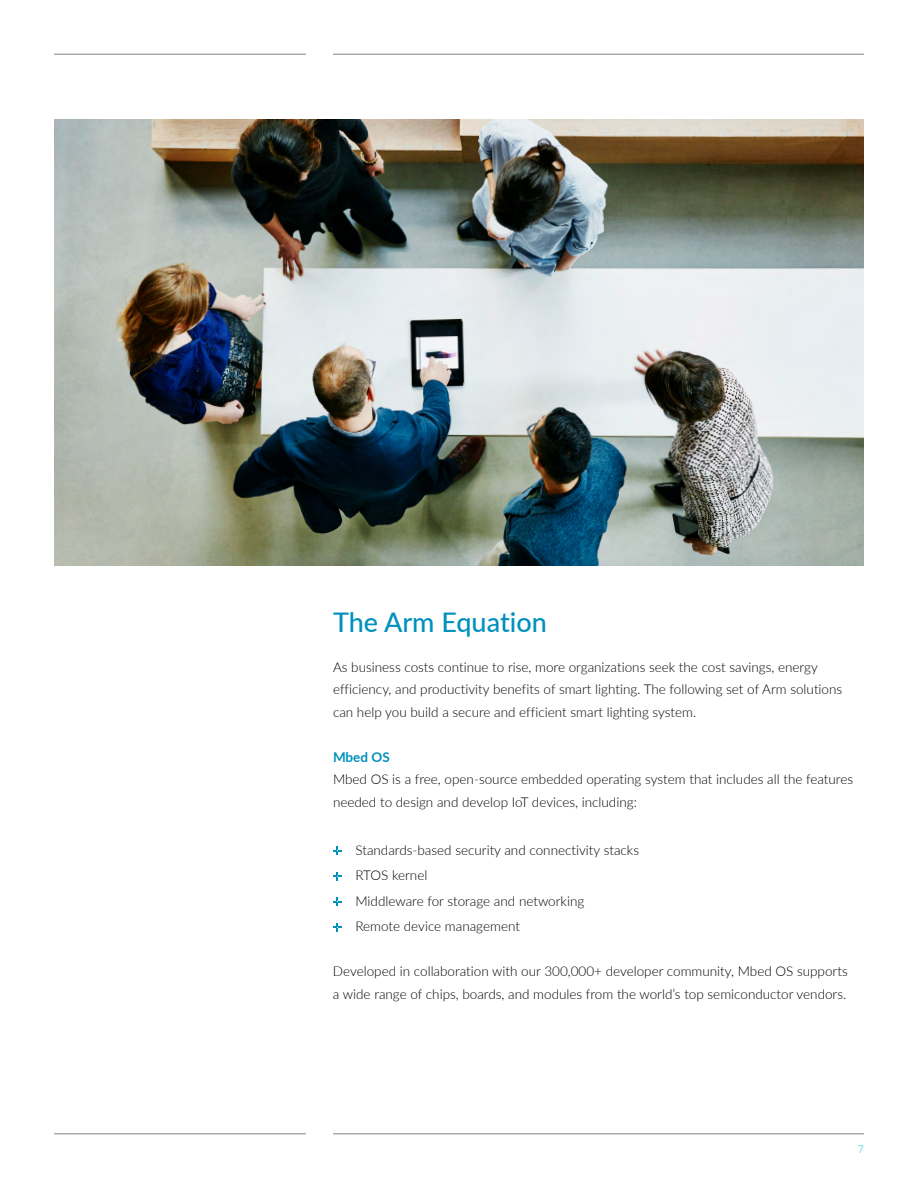
<style>
.page{position:relative;width:918px;height:1188px;background:#fff}
.page>*{position:absolute;margin:0;border:0;box-sizing:border-box;transform-origin:0 0}
.t1{font:500 27px "Lato";color:#0091bd}
.t2{font:300 13.5px/22.5px "Lato";color:#000}
.t3{font:700 13.5px "Lato";color:#0091bd}
.t4{font:300 10.5px "Lato";color:#00c1de}
</style>
<div class="page">
<svg style="left:333px;top:847px;width:8px;height:8px"></svg>
<svg style="left:333px;top:872px;width:8px;height:8px"></svg>
<svg style="left:333px;top:898px;width:8px;height:8px"></svg>
<svg style="left:333px;top:923px;width:8px;height:8px"></svg>
<hr style="left:333px;top:54px;width:531px;height:1px;background:#7d868c">
<hr style="left:54px;top:54px;width:252px;height:1px;background:#7d868c">
<hr style="left:333px;top:1134px;width:531px;height:1px;background:#7d868c">
<hr style="left:54px;top:1134px;width:252px;height:1px;background:#7d868c">
<img style="left:54px;top:119px;width:810px;height:447px">
<h1 class="t1" style="left:333px;top:603px;width:215px">The Arm Equation</h1>
<p class="t2" style="left:333px;top:655px;width:511px">As business costs continue to rise, more organizations seek the cost savings, energy efficiency, and productivity benefits of smart lighting. The following set of Arm solutions can help you build a secure and efficient smart lighting system.</p>
<p class="t3" style="left:333px;top:747px;width:58px">Mbed OS</p>
<p class="t2" style="left:333px;top:768px;width:522px">Mbed OS is a free, open-source embedded operating system that includes all the features needed to design and develop IoT devices, including:</p>
<p class="t2" style="left:356px;top:837px;width:285px;line-height:25.5px">Standards-based security and connectivity stacks<br>RTOS kernel<br>Middleware for storage and networking<br>Remote device management</p>
<p class="t2" style="left:333px;top:960px;width:516px">Developed in collaboration with our 300,000+ developer community, Mbed OS supports a wide range of chips, boards, and modules from the world’s top semiconductor vendors.</p>
<p class="t4" style="left:858px;top:1142px;width:8px">7</p>
</div>
